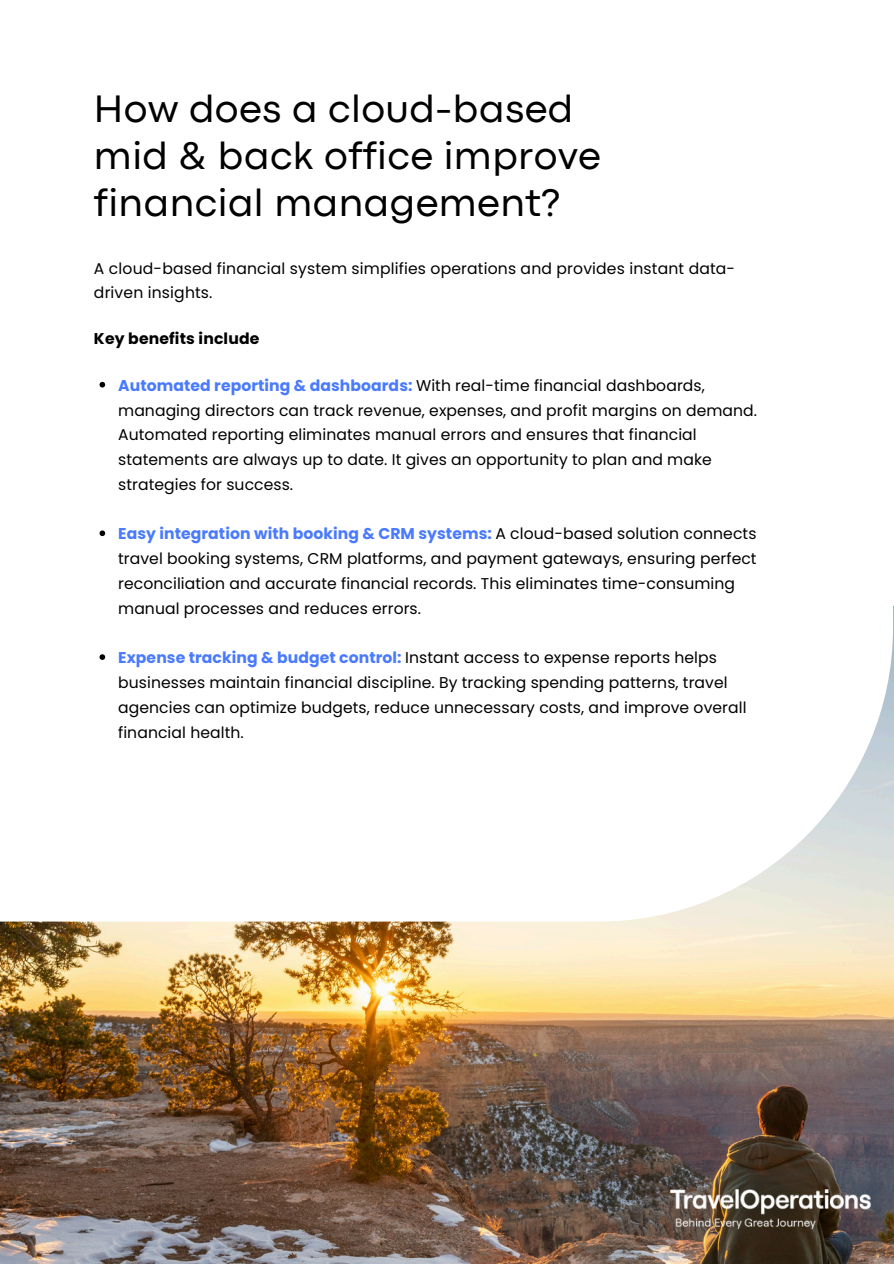
<style>
.page{position:relative;width:894px;height:1264px;background:#fff}
.page>*{position:absolute;margin:0;border:0;box-sizing:border-box;transform-origin:0 0}
.t1{font:39.9px/47.2px "Codec Pro";letter-spacing:.01em;color:#000}
.t2{font:15.6px/24.8px "Poppins";letter-spacing:.005em;color:#000}
.t3{font:700 15.6px "Poppins";letter-spacing:.01em;color:#000}
.s1{font-weight:700;color:#497aff}
</style>
<div class="page">
<img style="left:0;top:637px;width:893px;height:626px">
<svg style="left:0;top:381px;width:892px;height:540px"></svg>
<svg style="left:99px;top:382px;width:6px;height:5px"></svg>
<svg style="left:99px;top:530px;width:6px;height:6px"></svg>
<svg style="left:99px;top:654px;width:6px;height:6px"></svg>
<img style="left:670px;top:1189px;width:202px;height:58px">
<p class="t1" style="left:94px;top:88px;width:508px">How does a cloud-based mid &amp; back office improve financial management?</p>
<p class="t2" style="left:94px;top:256px;width:642px">A cloud-based financial system simplifies operations and provides instant data&shy;driven insights.</p>
<h2 class="t3" style="left:94px;top:327px;width:167px">Key benefits include</h2>
<p class="t2" style="left:118px;top:373px;width:640px"><span class="s1">Automated reporting &amp; dashboards:</span> With real-time financial dashboards, managing directors can track revenue, expenses, and profit margins on demand.<br>Automated reporting eliminates manual errors and ensures that financial statements are always up to date. It gives an opportunity to plan and make strategies for success.</p>
<h1 class="t2" style="left:118px;top:521px;width:639px"><span class="s1">Easy integration with booking &amp; CRM systems:</span> A cloud-based solution connects travel booking systems, CRM platforms, and payment gateways, ensuring perfect reconciliation and accurate financial records. This eliminates time-consuming manual processes and reduces errors.</h1>
<p class="t2" style="left:118px;top:645px;width:629px"><span class="s1">Expense tracking &amp; budget control:</span> Instant access to expense reports helps businesses maintain financial discipline. By tracking spending patterns, travel agencies can optimize budgets, reduce unnecessary costs, and improve overall financial health.</p>
</div>
